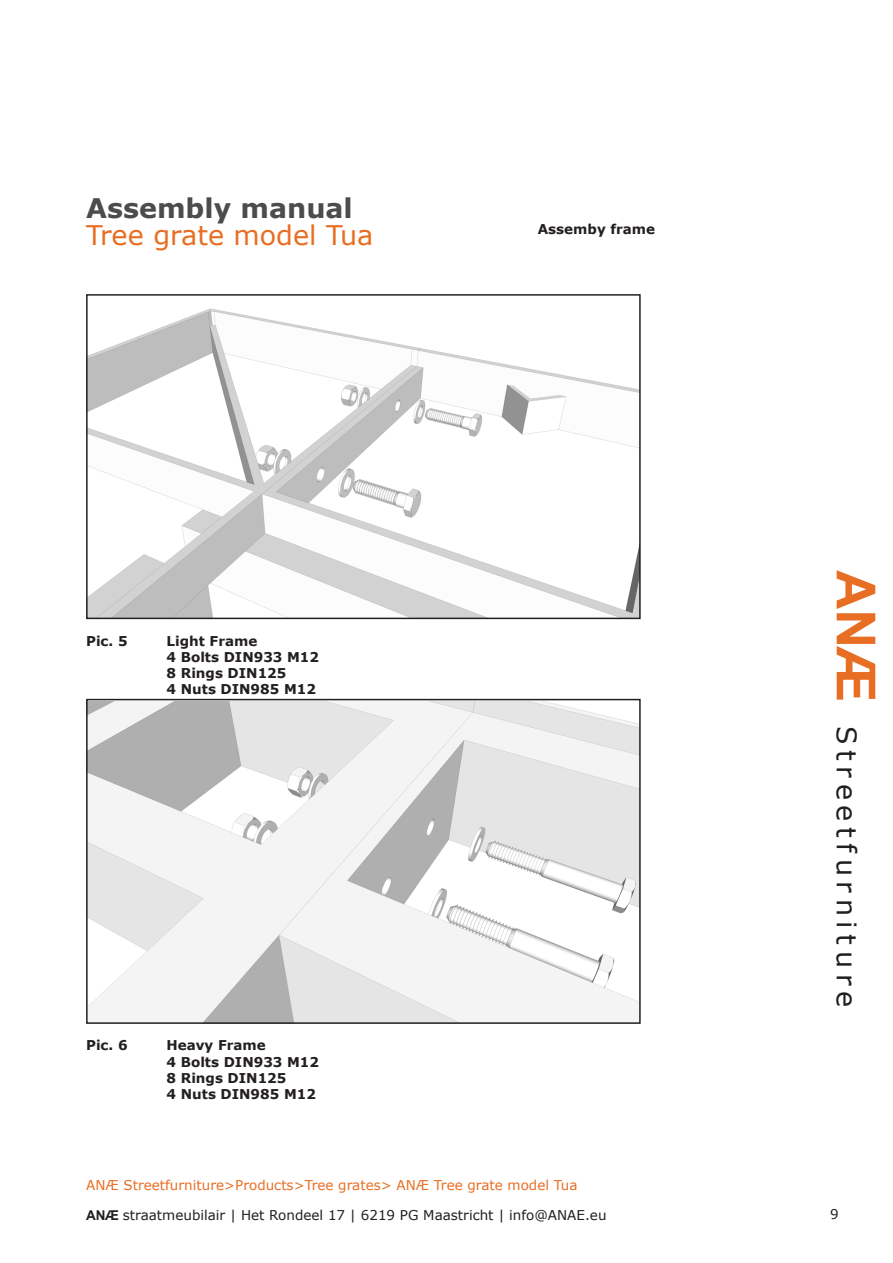
<style>
.page{position:relative;width:893px;height:1263px;background:#fff}
.page>*{position:absolute;margin:0;border:0;box-sizing:border-box;transform-origin:0 0}
.t1{font:27px "Verdana";letter-spacing:.21em;color:#231f20}
.t2{font:27px "Verdana";color:#e86e23}
.t3{font:700 27px "Verdana";color:#4c4c4c}
.t4{font:700 13.5px "Verdana";color:#231f20}
.t5{font:13.5px "Verdana";color:#231f20}
.t6{font:13.5px "Verdana";color:#e86e23}
.s1{font-family:"Arial";font-weight:700;font-size:54px;color:#e86e23}
.s2{font-family:"Arial";font-weight:700}
</style>
<div class="page">
<img style="left:89px;top:702px;width:549px;height:319px">
<div style="left:86px;top:699px;width:555px;height:325px;border:2px solid #231f20"></div>
<img style="left:89px;top:308px;width:549px;height:308px">
<div style="left:86px;top:294px;width:555px;height:325px;border:2px solid #231f20"></div>
<h1 class="t3" style="left:86px;top:189px;width:268px">Assembly manual</h1>
<h1 class="t2" style="left:86px;top:216px;width:289px">Tree grate model Tua</h1>
<p class="t4" style="left:86px;top:631px;width:43px">Pic. 5</p>
<p class="t4" style="left:167px;top:631px;width:92px">Light Frame</p>
<p class="t4" style="left:167px;top:647px;width:154px">4 Bolts DIN933 M12</p>
<p class="t4" style="left:167px;top:663px;width:121px">8 Rings DIN125</p>
<p class="t4" style="left:167px;top:680px;width:151px">4 Nuts DIN985 M12</p>
<p class="t4" style="left:86px;top:1036px;width:43px">Pic. 6</p>
<p class="t4" style="left:167px;top:1036px;width:101px">Heavy Frame</p>
<p class="t4" style="left:167px;top:1052px;width:154px">4 Bolts DIN933 M12</p>
<p class="t4" style="left:167px;top:1068px;width:121px">8 Rings DIN125</p>
<p class="t4" style="left:167px;top:1084px;width:151px">4 Nuts DIN985 M12</p>
<p class="t4" style="left:538px;top:220px;width:119px">Assemby frame</p>
<p class="t6" style="left:86px;top:1175px;width:493px">ANÆ Streetfurniture&gt;Products&gt;Tree grates&gt; ANÆ Tree grate model Tua</p>
<h1 class="t1" style="left:865px;top:570px;width:438px;rotate:90deg"><span class="s1">ANÆ</span> Streetfurniture</h1>
<p class="t5" style="left:86px;top:1205px;width:522px"><span class="s2">ANÆ</span> straatmeubilair | Het Rondeel 17 | 6219 PG Maastricht | info@ANAE.eu</p>
<p class="t5" style="left:830px;top:1205px;width:10px">9</p>
</div>
